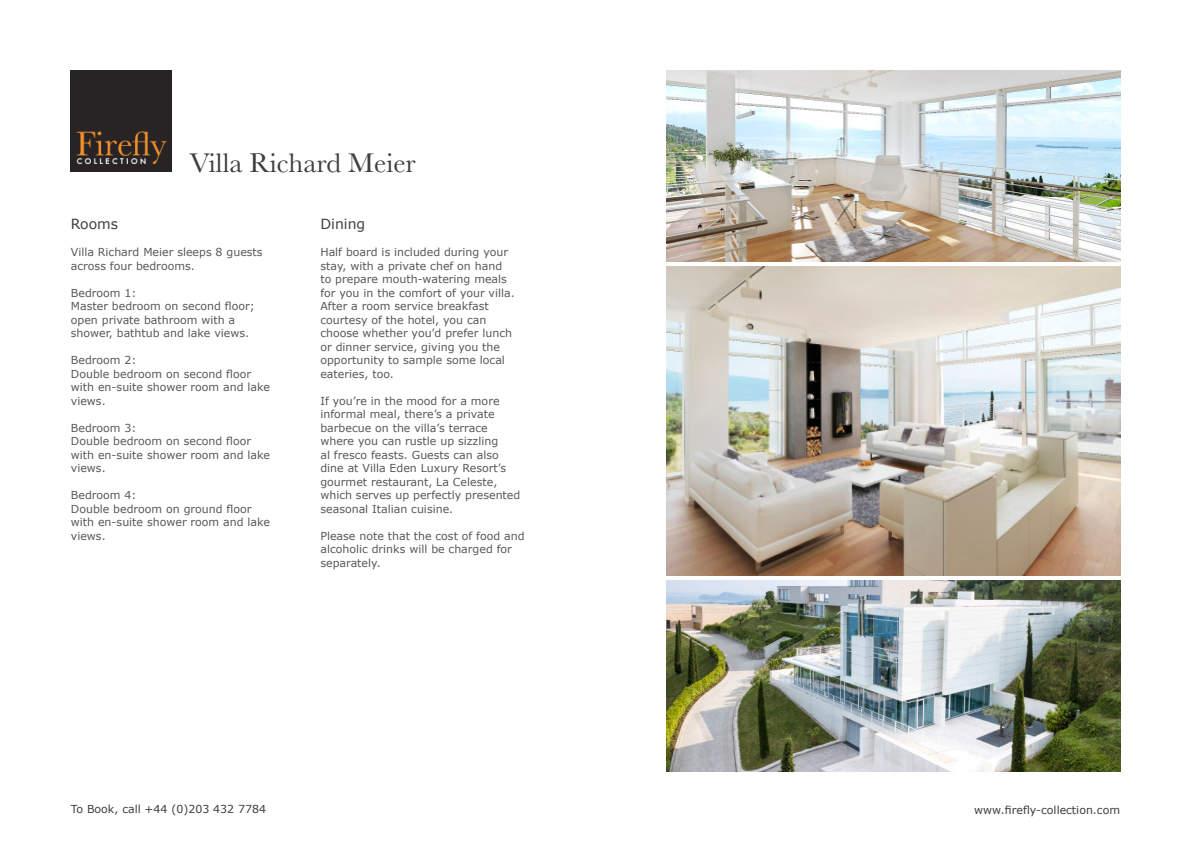
<style>
.page{position:relative;width:1191px;height:842px;background:#fff}
.page>*{position:absolute;margin:0;border:0;box-sizing:border-box;transform-origin:0 0}
.t1{font:28px "Baskerville";color:#3e3e3f}
.t2{font:14px "Verdana";color:#3e3e3f}
.t3{font:11px/13.5px "Verdana";color:#57585a}
.t4{font:11px "Verdana";color:#3e3e3f}
</style>
<div class="page">
<img style="left:71px;top:71px;width:101px;height:101px">
<img style="left:666px;top:71px;width:454px;height:190px">
<img style="left:666px;top:267px;width:454px;height:308px">
<img style="left:666px;top:581px;width:454px;height:190px">
<p class="t1" style="left:190px;top:145px;width:228px">Villa Richard Meier</p>
<p class="t2" style="left:71px;top:215px;width:49px">Rooms</p>
<p class="t3" style="left:71px;top:245px;width:193px">Villa Richard Meier sleeps 8 guests across four bedrooms.</p>
<p class="t3" style="left:71px;top:286px;width:67px">Bedroom 1:</p>
<p class="t3" style="left:71px;top:299px;width:185px">Master bedroom on second floor; open private bathroom with a shower, bathtub and lake views.</p>
<p class="t3" style="left:71px;top:353px;width:67px">Bedroom 2:</p>
<p class="t3" style="left:71px;top:367px;width:201px">Double bedroom on second floor with en-suite shower room and lake views.</p>
<p class="t3" style="left:71px;top:421px;width:67px">Bedroom 3:</p>
<p class="t3" style="left:71px;top:434px;width:201px">Double bedroom on second floor with en-suite shower room and lake views.</p>
<p class="t3" style="left:71px;top:488px;width:67px">Bedroom 4:</p>
<p class="t3" style="left:71px;top:502px;width:201px">Double bedroom on ground floor with en-suite shower room and lake views.</p>
<p class="t2" style="left:320px;top:215px;width:46px">Dining</p>
<p class="t3" style="left:320px;top:245px;width:196px">Half board is included during your stay, with a private chef on hand to prepare mouth-watering meals for you in the comfort of your villa.<br>After a room service breakfast courtesy of the hotel, you can choose whether you’d prefer lunch or dinner service, giving you the opportunity to sample some local eateries, too.</p>
<p class="t3" style="left:320px;top:394px;width:201px">If you’re in the mood for a more informal meal, there’s a private barbecue on the villa’s terrace where you can rustle up sizzling<br>al fresco feasts. Guests can also dine at Villa Eden Luxury Resort’s gourmet restaurant, La Celeste, which serves up perfectly presented seasonal Italian cuisine.</p>
<p class="t3" style="left:320px;top:529px;width:206px">Please note that the cost of food and alcoholic drinks will be charged for separately.</p>
<p class="t4" style="left:71px;top:802px;width:197px">To Book, call +44 (0)203 432 7784</p>
<p class="t4" style="left:974px;top:803px;width:147px">www.firefly-collection.com</p>
</div>
